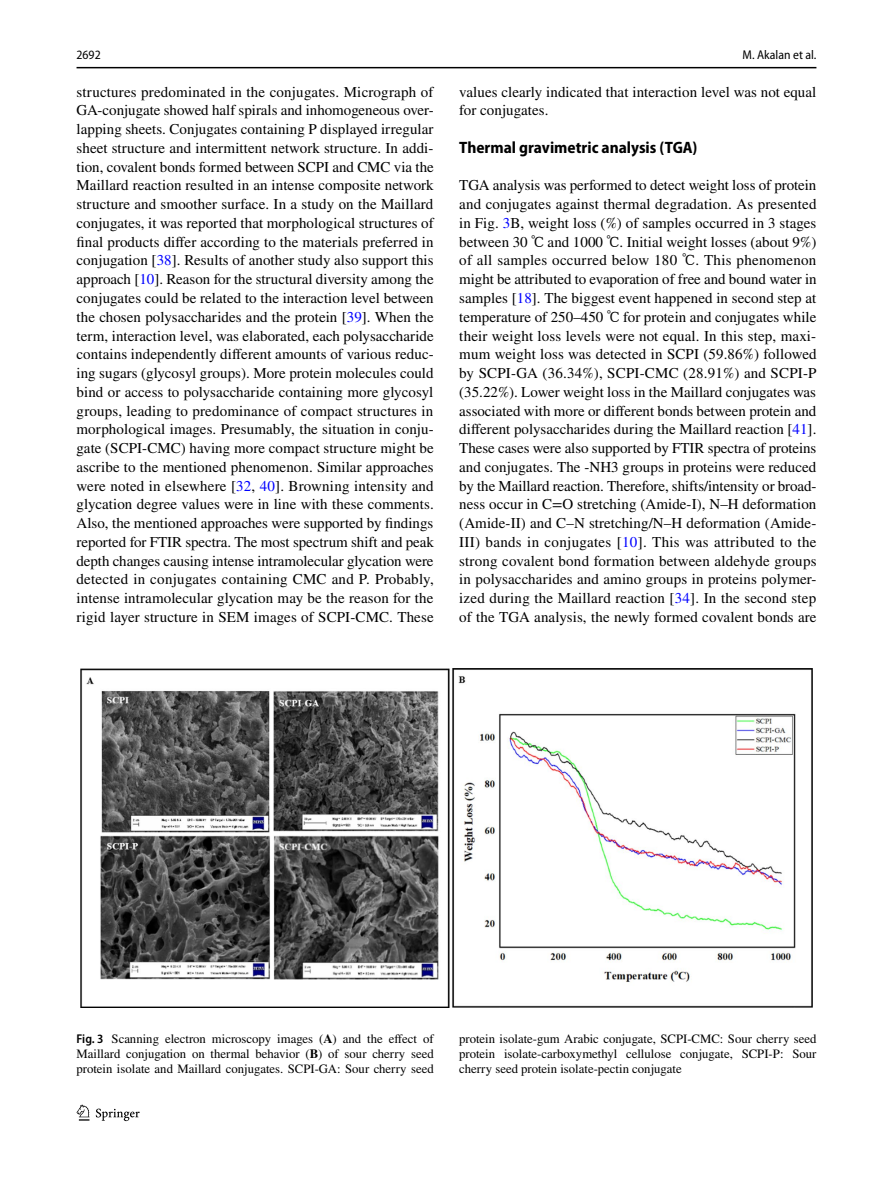
<style>
.page{position:relative;width:893px;height:1187px;background:#fff}
.page>*{position:absolute;margin:0;border:0;box-sizing:border-box;transform-origin:0 0}
.t1{font:700 semi-condensed 16.5px "Myriad Pro";color:#000}
.t2{font:15px/18.8px "STIX";letter-spacing:.005em;color:#000;text-align:justify}
.t3{font:12.75px/15px "STIX";color:#000;text-align:justify}
.t4{font:semi-condensed 12.75px "Myriad Pro";color:#000}
.s1{color:#00f}
.s2{font-family:"Code 2000"}
.s3{font-family:"Myriad Pro";font-weight:600;font-stretch:semi-condensed}
.s4{font-weight:700}
</style>
<div class="page">
<hr style="left:77px;top:67px;width:739px;height:1px;background:#000">
<svg style="left:77px;top:1104px;width:12px;height:16px"></svg>
<svg style="left:96px;top:1108px;width:44px;height:12px"></svg>
<img style="left:81px;top:668px;width:731px;height:339px">
<p class="t4" style="left:77px;top:48px;width:26px">2692</p>
<p class="t4" style="left:742px;top:48px;width:75px">M. Akalan et al.</p>
<p class="t2" style="left:77px;top:83px;width:359px">structures predominated in the conjugates. Micrograph of GA-conjugate showed half spirals and inhomogeneous over&shy;lapping sheets. Conjugates containing P displayed irregular sheet structure and intermittent network structure. In addi&shy;tion, covalent bonds formed between SCPI and CMC via the Maillard reaction resulted in an intense composite network structure and smoother surface. In a study on the Maillard conjugates, it was reported that morphological structures of final products differ according to the materials preferred in conjugation [<span class="s1">38</span>]. Results of another study also support this approach [<span class="s1">10</span>]. Reason for the structural diversity among the conjugates could be related to the interaction level between the chosen polysaccharides and the protein [<span class="s1">39</span>]. When the term, interaction level, was elaborated, each polysaccharide contains independently different amounts of various reduc&shy;ing sugars (glycosyl groups). More protein molecules could bind or access to polysaccharide containing more glycosyl groups, leading to predominance of compact structures in morphological images. Presumably, the situation in conju&shy;gate (SCPI-CMC) having more compact structure might be ascribe to the mentioned phenomenon. Similar approaches were noted in elsewhere [<span class="s1">32</span>, <span class="s1">40</span>]. Browning intensity and glycation degree values were in line with these comments.<br>Also, the mentioned approaches were supported by findings reported for FTIR spectra. The most spectrum shift and peak depth changes causing intense intramolecular glycation were detected in conjugates containing CMC and P. Probably, intense intramolecular glycation may be the reason for the rigid layer structure in SEM images of SCPI-CMC. These</p>
<p class="t2" style="left:459px;top:83px;width:359px">values clearly indicated that interaction level was not equal for conjugates.</p>
<p class="t1" style="left:459px;top:138px;width:240px">Thermal gravimetric analysis (TGA)</p>
<p class="t2" style="left:459px;top:177px;width:359px">TGA analysis was performed to detect weight loss of protein and conjugates against thermal degradation. As presented in Fig. <span class="s1">3</span>B, weight loss (%) of samples occurred in 3 stages between 30 <span class="s2">℃</span> and 1000 <span class="s2">℃</span>. Initial weight losses (about 9%) of all samples occurred below 180 <span class="s2">℃</span>. This phenomenon might be attributed to evaporation of free and bound water in samples [<span class="s1">18</span>]. The biggest event happened in second step at temperature of 250–450 <span class="s2">℃</span> for protein and conjugates while their weight loss levels were not equal. In this step, maxi&shy;mum weight loss was detected in SCPI (59.86%) followed by SCPI-GA (36.34%), SCPI-CMC (28.91%) and SCPI-P (35.22%). Lower weight loss in the Maillard conjugates was associated with more or different bonds between protein and different polysaccharides during the Maillard reaction [<span class="s1">41</span>].<br>These cases were also supported by FTIR spectra of proteins and conjugates. The -NH3 groups in proteins were reduced by the Maillard reaction. Therefore, shifts/intensity or broad&shy;ness occur in C=O stretching (Amide-I), N–H deformation (Amide-II) and C–N stretching/N–H deformation (Amide-III) bands in conjugates [<span class="s1">10</span>]. This was attributed to the strong covalent bond formation between aldehyde groups in polysaccharides and amino groups in proteins polymer&shy;ized during the Maillard reaction [<span class="s1">34</span>]. In the second step of the TGA analysis, the newly formed covalent bonds are</p>
<p class="t3" style="left:77px;top:1031px;width:359px"><span class="s3">Fig. 3</span> Scanning electron microscopy images (<span class="s4">A</span>) and the effect of Maillard conjugation on thermal behavior (<span class="s4">B</span>) of sour cherry seed protein isolate and Maillard conjugates. SCPI-GA: Sour cherry seed</p>
<p class="t3" style="left:459px;top:1031px;width:359px">protein isolate-gum Arabic conjugate, SCPI-CMC: Sour cherry seed protein isolate-carboxymethyl cellulose conjugate, SCPI-P: Sour cherry seed protein isolate-pectin conjugate</p>
</div>
